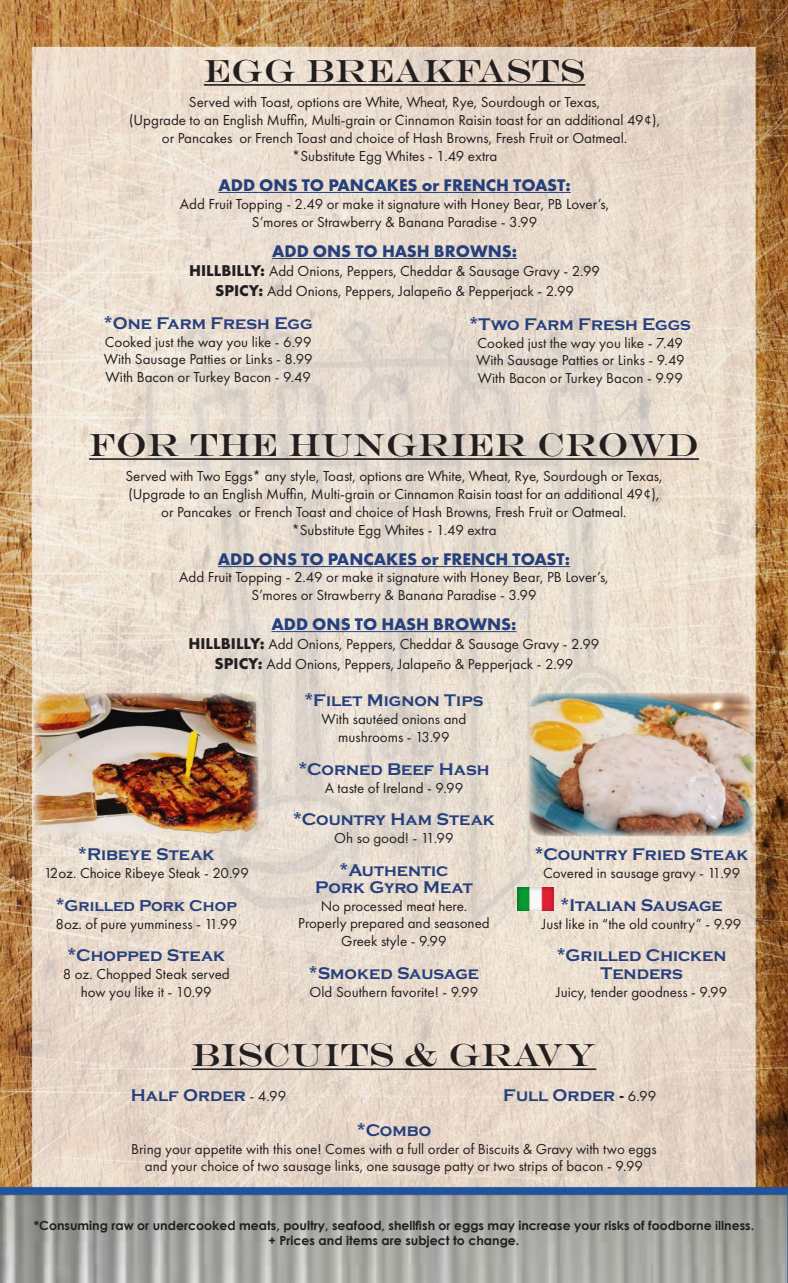
<style>
.page{position:relative;width:788px;height:1283px;background:#fff}
.page>*{position:absolute;margin:0;border:0;box-sizing:border-box;transform-origin:0 0}
.t1{font:32.5px "Engravers";color:#231f20}
.t2{font:700 17.5px/17.5px "Copperplate";color:#26407d;text-align:center}
.t3{font:700 17.5px "Futura PT";color:#26407d}
.t4{font:700 16.25px "Copperplate";color:#26407d}
.t5{font:15px/18px "Futura PT";color:#231f20;text-align:center}
.t6{font:700 12.5px/15px "Century Gothic";color:#231f20;text-align:center}
.s1{font-weight:700;font-size:16.25px}
.s2{font-size:17.5px}
.s3{font-family:"Futura PT";font-weight:400;font-size:15px;color:#231f20}
.s4{font-family:"Futura PT";font-size:15px;color:#231f20}
</style>
<div class="page">
<img style="left:0;top:0;width:788px;height:1282px">
<hr style="left:204px;top:84px;width:381px;height:2px;background:#231f20">
<hr style="left:218px;top:192px;width:352px;height:1px;background:#26407d">
<hr style="left:272px;top:258px;width:245px;height:1px;background:#26407d">
<hr style="left:89px;top:458px;width:610px;height:2px;background:#231f20">
<hr style="left:218px;top:566px;width:352px;height:1px;background:#26407d">
<hr style="left:271px;top:631px;width:245px;height:1px;background:#26407d">
<img style="left:518px;top:887px;width:35px;height:23px">
<img style="left:34px;top:693px;width:225px;height:143px">
<img style="left:529px;top:693px;width:225px;height:143px">
<hr style="left:192px;top:1068px;width:404px;height:2px;background:#231f20">
<h1 class="t1" style="left:204px;top:51px;width:383px">EGG BREAKFASTS</h1>
<p class="t5" style="left:129px;top:93px;width:532px">Served with Toast, options are White, Wheat, Rye, Sourdough or Texas,<br>(Upgrade to an English Muffin, Multi-grain or Cinnamon Raisin toast for an additional 49¢), or Pancakes or French Toast and choice of Hash Browns, Fresh Fruit or Oatmeal. *Substitute Egg Whites - 1.49 extra</p>
<p class="t3" style="left:218px;top:173px;width:354px">ADD ONS TO PANCAKES or FRENCH TOAST:</p>
<p class="t5" style="left:180px;top:195px;width:431px">Add Fruit Topping - 2.49 or make it signature with Honey Bear, PB Lover’s,<br>S’mores or Strawberry &amp; Banana Paradise - 3.99</p>
<p class="t3" style="left:272px;top:239px;width:246px">ADD ONS TO HASH BROWNS:</p>
<p class="t5" style="left:189px;top:261px;width:412px;line-height:19.5px"><span class="s1">HILLBILLY:</span> Add Onions, Peppers, Cheddar &amp; Sausage Gravy - 2.99<br><span class="s1">SPICY:</span> Add Onions, Peppers, Jalapeño &amp; Pepperjack - 2.99</p>
<p class="t2" style="left:104px;top:315px;width:210px">*One Farm Fresh Egg</p>
<p class="t5" style="left:104px;top:333px;width:211px;line-height:17.5px;text-align:justify">Cooked just the way you like - 6.99<br>With Sausage Patties or Links - 8.99<br>With Bacon or Turkey Bacon - 9.49</p>
<p class="t2" style="left:469px;top:316px;width:223px">*Two Farm Fresh Eggs</p>
<p class="t5" style="left:476px;top:334px;width:210px;line-height:17.5px;text-align:justify">Cooked just the way you like - 7.49<br>With Sausage Patties or Links - 9.49<br>With Bacon or Turkey Bacon - 9.99</p>
<h1 class="t1" style="left:89px;top:425px;width:611px">FOR THE HUNGRIER CROWD</h1>
<p class="t5" style="left:125px;top:467px;width:538px">Served with Two Eggs* any style, Toast, options are White, Wheat, Rye, Sourdough or Texas, (Upgrade to an English Muffin, Multi-grain or Cinnamon Raisin toast for an additional 49¢), or Pancakes or French Toast and choice of Hash Browns, Fresh Fruit or Oatmeal.<br>*Substitute Egg Whites - 1.49 extra</p>
<p class="t3" style="left:218px;top:547px;width:354px">ADD ONS TO PANCAKES or FRENCH TOAST:</p>
<p class="t5" style="left:179px;top:568px;width:431px;line-height:17.5px">Add Fruit Topping - 2.49 or make it signature with Honey Bear, PB Lover’s,<br>S’mores or Strawberry &amp; Banana Paradise - 3.99</p>
<p class="t3" style="left:271px;top:612px;width:246px">ADD ONS TO HASH BROWNS:</p>
<p class="t5" style="left:188px;top:634px;width:412px;line-height:19.5px"><span class="s1">HILLBILLY:</span> Add Onions, Peppers, Cheddar &amp; Sausage Gravy - 2.99<br><span class="s1">SPICY:</span> Add Onions, Peppers, Jalapeño &amp; Pepperjack - 2.99</p>
<p class="t2" style="left:78px;top:846px;width:138px">*Ribeye Steak</p>
<p class="t5" style="left:44px;top:864px;width:207px">12oz. Choice Ribeye Steak - 20.99</p>
<p class="t4" style="left:56px;top:896px;width:183px"><span class="s2">*</span>Grilled Pork Chop</p>
<p class="t5" style="left:55px;top:914px;width:183px">8oz. of pure yumminess - 11.99</p>
<p class="t2" style="left:67px;top:947px;width:159px">*Chopped Steak</p>
<p class="t5" style="left:63px;top:965px;width:168px;line-height:17.5px">8 oz. Chopped Steak served how you like it - 10.99</p>
<p class="t2" style="left:304px;top:692px;width:180px">*Filet Mignon Tips</p>
<p class="t5" style="left:321px;top:710px;width:146px">With sautéed onions and mushrooms - 13.99</p>
<p class="t2" style="left:298px;top:760px;width:192px">*Corned Beef Hash</p>
<p class="t5" style="left:325px;top:778px;width:140px">A taste of Ireland - 9.99</p>
<p class="t2" style="left:293px;top:811px;width:203px">*Country Ham Steak</p>
<p class="t5" style="left:334px;top:829px;width:121px">Oh so good! - 11.99</p>
<p class="t2" style="left:315px;top:861px;width:159px">*Authentic<br>Pork Gyro Meat</p>
<p class="t5" style="left:298px;top:896px;width:193px">No processed meat here.<br>Properly prepared and seasoned<br>Greek style - 9.99</p>
<p class="t2" style="left:309px;top:964px;width:172px">*Smoked Sausage</p>
<p class="t5" style="left:309px;top:982px;width:170px">Old Southern favorite! - 9.99</p>
<p class="t2" style="left:534px;top:846px;width:215px">*Country Fried Steak</p>
<p class="t5" style="left:543px;top:864px;width:199px">Covered in sausage gravy - 11.99</p>
<p class="t2" style="left:560px;top:896px;width:164px">*Italian Sausage</p>
<p class="t5" style="left:542px;top:914px;width:201px">Just like in “the old country” - 9.99</p>
<p class="t2" style="left:556px;top:947px;width:171px">*Grilled Chicken<br>Tenders</p>
<p class="t5" style="left:556px;top:982px;width:173px">Juicy, tender goodness - 9.99</p>
<h1 class="t1" style="left:192px;top:1035px;width:406px">BISCUITS &amp; GRAVY</h1>
<p class="t2" style="left:131px;top:1087px;width:157px">Half Order <span class="s3">- 4.99</span></p>
<p class="t2" style="left:357px;top:1121px;width:76px">*Combo</p>
<p class="t5" style="left:131px;top:1139px;width:527px;line-height:17.5px">Bring your appetite with this one! Comes with a full order of Biscuits &amp; Gravy with two eggs and your choice of two sausage links, one sausage patty or two strips of bacon - 9.99</p>
<p class="t2" style="left:503px;top:1087px;width:154px">Full Order <span class="s4">-</span> <span class="s3">6.99</span></p>
<p class="t6" style="left:34px;top:1217px;width:722px">*Consuming raw or undercooked meats, poultry, seafood, shellfish or eggs may increase your risks of foodborne illness. + Prices and items are subject to change.</p>
</div>
